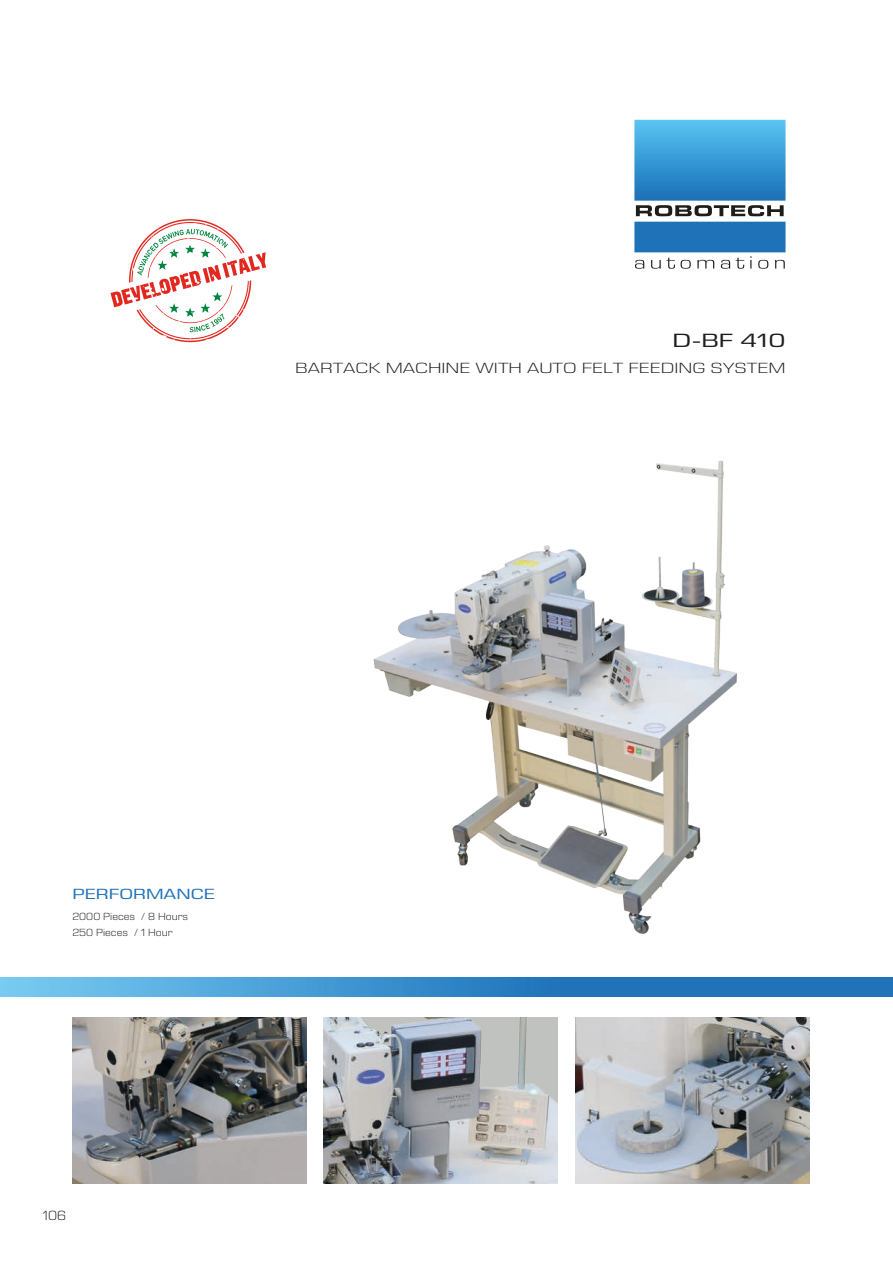
<style>
.page{position:relative;width:893px;height:1263px;background:#fff}
.page>*{position:absolute;margin:0;border:0;box-sizing:border-box;transform-origin:0 0}
.t1{font:19.5px "Eurostile Next LT Pro";color:#1d1d1b;scale:1.41 1}
.t2{font:300 15px "Eurostile Next LT Pro";color:#1d1d1b;scale:1.35 1}
.t3{font:15px "Eurostile Next LT Pro";color:#2273b9;scale:1.35 1}
.t4{font:300 13.5px "Eurostile Next LT Pro";color:#1d1d1b;scale:1.1 1}
.t5{font:300 10.5px/16.5px "Eurostile Next LT Pro";color:#1d1d1b;scale:1.1 1}
</style>
<div class="page">
<svg style="left:110px;top:219px;width:156px;height:123px"></svg>
<img style="left:324px;top:1017px;width:234px;height:166px">
<img style="left:575px;top:1017px;width:234px;height:166px">
<img style="left:72px;top:1017px;width:234px;height:166px">
<svg style="left:0;top:977px;width:893px;height:19px;background:#3b8fcb"></svg>
<svg style="left:634px;top:120px;width:151px;height:149px"></svg>
<img style="left:373px;top:460px;width:364px;height:474px">
<h1 class="t1" style="left:672px;top:329px;width:82px">D-BF 410</h1>
<p class="t2" style="left:295px;top:360px;width:365px">BARTACK MACHINE WITH AUTO FELT FEEDING SYSTEM</p>
<p class="t3" style="left:72px;top:885px;width:107px">PERFORMANCE</p>
<p class="t5" style="left:72px;top:908px;width:107px">2000 Pieces / 8 Hours<br>250 Pieces / 1 Hour</p>
<p class="t4" style="left:43px;top:1208px;width:23px">106</p>
</div>
